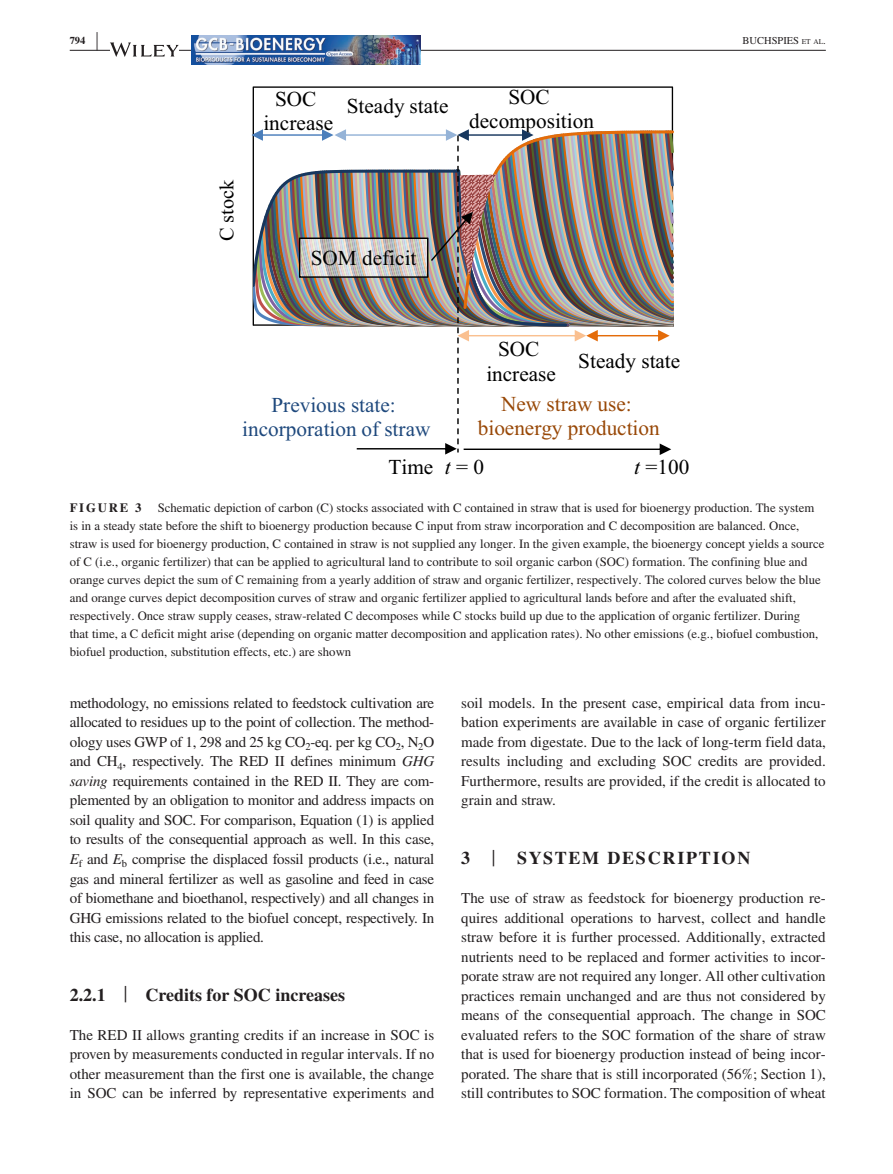
<style>
.page{position:relative;width:893px;height:1174px;background:#fff}
.page>*{position:absolute;margin:0;border:0;box-sizing:border-box;transform-origin:0 0}
.t1{font:700 25.95px "STIX";color:#231f20;scale:.36 1}
.t2{font:21.3px "Times New Roman";color:#000}
.t3{font:21.3px "Times New Roman";color:#984807}
.t4{font:21.15px "Times New Roman";color:#000}
.t5{font:21.15px/24.3px "Times New Roman";color:#1f497d;text-align:center}
.t6{font:21.15px "Times New Roman";color:#984807}
.t7{font:20.25px "Times New Roman";color:#000}
.t8{font:700 18px "STIX";color:#231f20}
.t9{font:700 18px "STIX";letter-spacing:.1em;color:#231f20}
.t10{font:15px/19.5px "STIX";color:#231f20;text-align:justify}
.t11{font:12.75px/18px "STIX";color:#231f20}
.t12{font:700 12.75px "STIX";letter-spacing:.14em;color:#231f20}
.t13{font:10.5px "STIX";color:#231f20}
.t14{font:700 10.5px "STIX";color:#231f20}
.s1{font-size:7.35px}
.s2{font-style:italic}
.s3{font-weight:400;font-size:23.7px}
</style>
<div class="page">
<hr style="left:70px;top:50px;width:756px;height:1px;background:#231f20">
<svg style="left:110px;top:42px;width:69px;height:15px"></svg>
<img style="left:191px;top:35px;width:229px;height:30px">
<svg style="left:253px;top:86px;width:420px;height:43px"></svg>
<img style="left:251px;top:129px;width:423px;height:326px">
<p class="t14" style="left:70px;top:34px;width:17px">794</p>
<h1 class="t1" style="left:96px;top:26px;width:7px">|</h1>
<p class="t13" style="left:742px;top:33px;width:85px">BUCHSPIES <span class="s1">et al</span>.</p>
<h3 class="t7" style="left:213px;top:241px;width:63px;rotate:-90deg">C stock</h3>
<h3 class="t4" style="left:275px;top:85px;width:43px">SOC</h3>
<h2 class="t2" style="left:263px;top:109px;width:71px">increase</h2>
<h3 class="t4" style="left:347px;top:92px;width:103px">Steady state</h3>
<h2 class="t2" style="left:508px;top:83px;width:43px">SOC</h2>
<h3 class="t4" style="left:469px;top:107px;width:126px">decomposition</h3>
<h3 class="t4" style="left:311px;top:244px;width:107px">SOM deficit</h3>
<h2 class="t2" style="left:498px;top:335px;width:43px">SOC</h2>
<h3 class="t4" style="left:486px;top:359px;width:71px">increase</h3>
<h3 class="t4" style="left:578px;top:347px;width:103px">Steady state</h3>
<h3 class="t5" style="left:242px;top:392px;width:190px">Previous state: incorporation of straw</h3>
<h2 class="t3" style="left:501px;top:389px;width:132px">New straw use:</h2>
<h3 class="t6" style="left:478px;top:413px;width:183px">bioenergy production</h3>
<h2 class="t2" style="left:388px;top:452px;width:97px">Time <span class="s2">t</span> = 0</h2>
<h2 class="t2" style="left:634px;top:452px;width:57px"><span class="s2">t</span> =100</h2>
<p class="t12" style="left:70px;top:500px;width:73px">FIGURE 3</p>
<p class="t11" style="left:70px;top:499px;width:756px;text-indent:88px">Schematic depiction of carbon (C) stocks associated with C contained in straw that is used for bioenergy production. The system is in a steady state before the shift to bioenergy production because C input from straw incorporation and C decomposition are balanced. Once, straw is used for bioenergy production, C contained in straw is not supplied any longer. In the given example, the bioenergy concept yields a source of C (i.e., organic fertilizer) that can be applied to agricultural land to contribute to soil organic carbon (SOC) formation. The confining blue and orange curves depict the sum of C remaining from a yearly addition of straw and organic fertilizer, respectively. The colored curves below the blue and orange curves depict decomposition curves of straw and organic fertilizer applied to agricultural lands before and after the evaluated shift, respectively. Once straw supply ceases, straw-related C decomposes while C stocks build up due to the application of organic fertilizer. During<br>that time, a C deficit might arise (depending on organic matter decomposition and application rates). No other emissions (e.g., biofuel combustion, biofuel production, substitution effects, etc.) are shown</p>
<p class="t10" style="left:70px;top:694px;width:366px">methodology, no emissions related to feedstock cultivation are allocated to residues up to the point of collection. The method&shy;ology uses GWP of 1, 298 and 25 kg CO<sub>2</sub>-eq. per kg CO<sub>2</sub>, N<sub>2</sub>O and CH<sub>4</sub>, respectively. The RED II defines minimum <span class="s2">GHG saving</span> requirements contained in the RED II. They are com&shy;plemented by an obligation to monitor and address impacts on soil quality and SOC. For comparison, Equation (1) is applied to results of the consequential approach as well. In this case, <span class="s2">E</span><sub>f</sub> and <span class="s2">E</span><sub>b</sub> comprise the displaced fossil products (i.e., natural gas and mineral fertilizer as well as gasoline and feed in case of biomethane and bioethanol, respectively) and all changes in GHG emissions related to the biofuel concept, respectively. In this case, no allocation is applied.</p>
<p class="t8" style="left:70px;top:983px;width:277px">2.2.1 <span class="s3">|</span> Credits for SOC increases</p>
<p class="t10" style="left:70px;top:1025px;width:366px">The RED II allows granting credits if an increase in SOC is proven by measurements conducted in regular intervals. If no other measurement than the first one is available, the change in SOC can be inferred by representative experiments and</p>
<p class="t10" style="left:461px;top:694px;width:366px">soil models. In the present case, empirical data from incu&shy;bation experiments are available in case of organic fertilizer made from digestate. Due to the lack of long-term field data, results including and excluding SOC credits are provided.<br>Furthermore, results are provided, if the credit is allocated to grain and straw.</p>
<p class="t9" style="left:461px;top:847px;width:291px">3 <span class="s3">|</span> SYSTEM DESCRIPTION</p>
<p class="t10" style="left:461px;top:889px;width:366px">The use of straw as feedstock for bioenergy production re&shy;quires additional operations to harvest, collect and handle straw before it is further processed. Additionally, extracted nutrients need to be replaced and former activities to incor&shy;porate straw are not required any longer. All other cultivation practices remain unchanged and are thus not considered by means of the consequential approach. The change in SOC evaluated refers to the SOC formation of the share of straw that is used for bioenergy production instead of being incor&shy;porated. The share that is still incorporated (56%; Section 1), still contributes to SOC formation. The composition of wheat</p>
</div>
